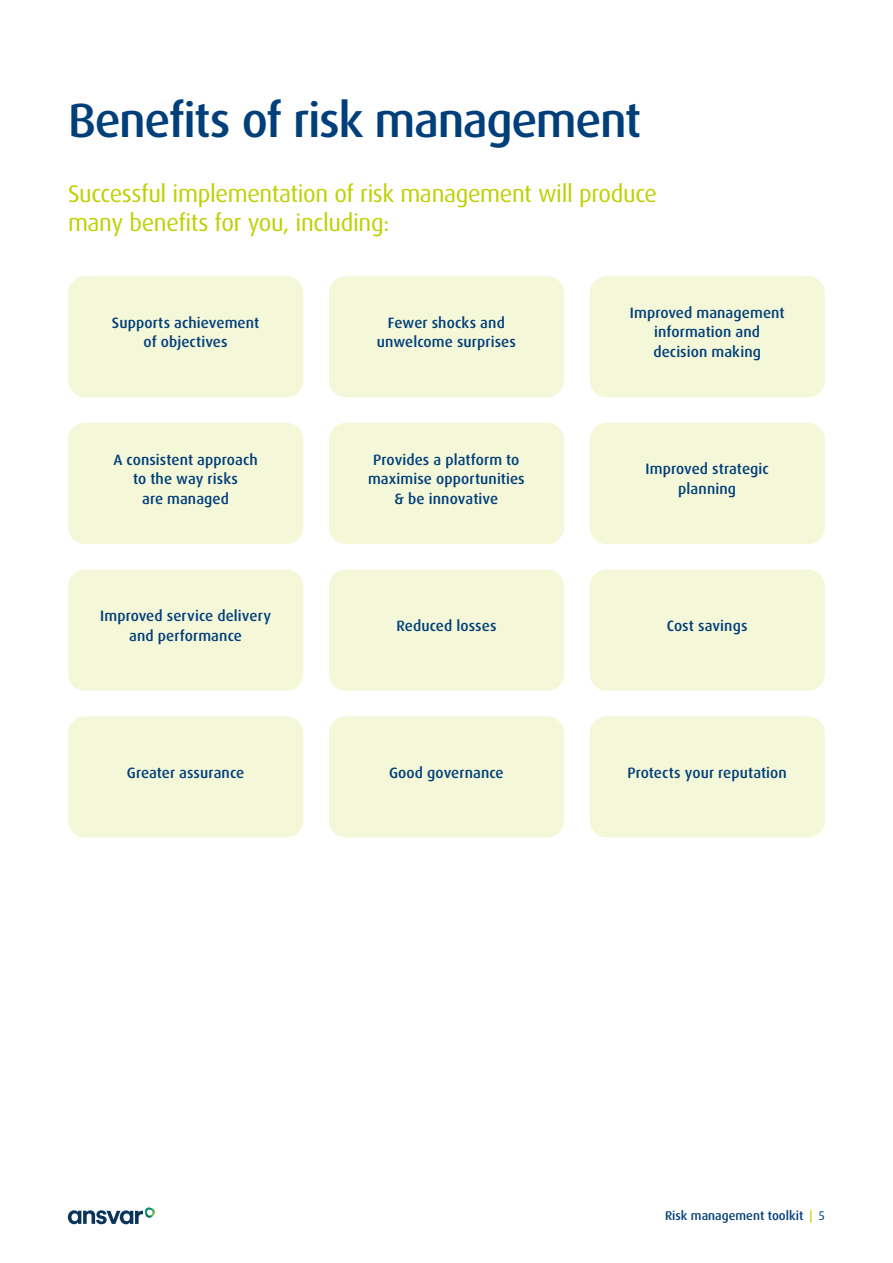
<style>
.page{position:relative;width:893px;height:1263px;background:#fff}
.page>*{position:absolute;margin:0;border:0;box-sizing:border-box;transform-origin:0 0}
.t1{font:500 48px "Dax Pro";letter-spacing:-.03em;color:#003f79}
.t2{font:24px/28.8px "Dax Pro";letter-spacing:-.015em;color:#bed000}
.t3{font:500 15px/19.5px "Dax Pro";letter-spacing:.005em;color:#003f79;text-align:center}
.t4{font:500 12.6px "Dax Pro";color:#003f79}
.s1{color:#bed000}
.s2{font-weight:400}
</style>
<div class="page">
<svg style="left:68px;top:1207px;width:87px;height:17px"></svg>
<div style="left:68px;top:276px;width:235px;height:121px;background:#f5f7d9;border-radius:17px"></div>
<div style="left:68px;top:569px;width:235px;height:122px;background:#f5f7d9;border-radius:17px"></div>
<div style="left:68px;top:423px;width:235px;height:121px;background:#f5f7d9;border-radius:17px"></div>
<div style="left:68px;top:716px;width:235px;height:121px;background:#f5f7d9;border-radius:17px"></div>
<div style="left:329px;top:276px;width:235px;height:121px;background:#f5f7d9;border-radius:17px"></div>
<div style="left:329px;top:569px;width:235px;height:122px;background:#f5f7d9;border-radius:17px"></div>
<div style="left:329px;top:423px;width:235px;height:121px;background:#f5f7d9;border-radius:17px"></div>
<div style="left:329px;top:716px;width:235px;height:121px;background:#f5f7d9;border-radius:17px"></div>
<div style="left:590px;top:276px;width:235px;height:121px;background:#f5f7d9;border-radius:17px"></div>
<div style="left:590px;top:569px;width:235px;height:122px;background:#f5f7d9;border-radius:17px"></div>
<div style="left:590px;top:423px;width:235px;height:121px;background:#f5f7d9;border-radius:17px"></div>
<div style="left:590px;top:716px;width:235px;height:121px;background:#f5f7d9;border-radius:17px"></div>
<h1 class="t1" style="left:68px;top:89px;width:575px">Benefits of risk management</h1>
<h2 class="t2" style="left:68px;top:179px;width:591px">Successful implementation of risk management will produce many benefits for you, including:</h2>
<p class="t3" style="left:112px;top:313px;width:149px">Supports achievement of objectives</p>
<p class="t3" style="left:377px;top:313px;width:141px">Fewer shocks and unwelcome surprises</p>
<p class="t3" style="left:630px;top:303px;width:156px">Improved management information and decision making</p>
<p class="t3" style="left:113px;top:450px;width:146px">A consistent approach to the way risks<br>are managed</p>
<p class="t3" style="left:368px;top:450px;width:158px">Provides a platform to maximise opportunities &amp; be innovative</p>
<p class="t3" style="left:645px;top:459px;width:125px">Improved strategic planning</p>
<p class="t3" style="left:100px;top:606px;width:172px">Improved service delivery and performance</p>
<p class="t3" style="left:396px;top:616px;width:102px">Reduced losses</p>
<p class="t3" style="left:667px;top:616px;width:82px">Cost savings</p>
<p class="t3" style="left:127px;top:763px;width:119px">Greater assurance</p>
<p class="t3" style="left:389px;top:763px;width:116px">Good governance</p>
<p class="t3" style="left:628px;top:763px;width:161px">Protects your reputation</p>
<p class="t4" style="left:665px;top:1208px;width:161px">Risk management toolkit <span class="s1">|</span> <span class="s2">5</span></p>
</div>
